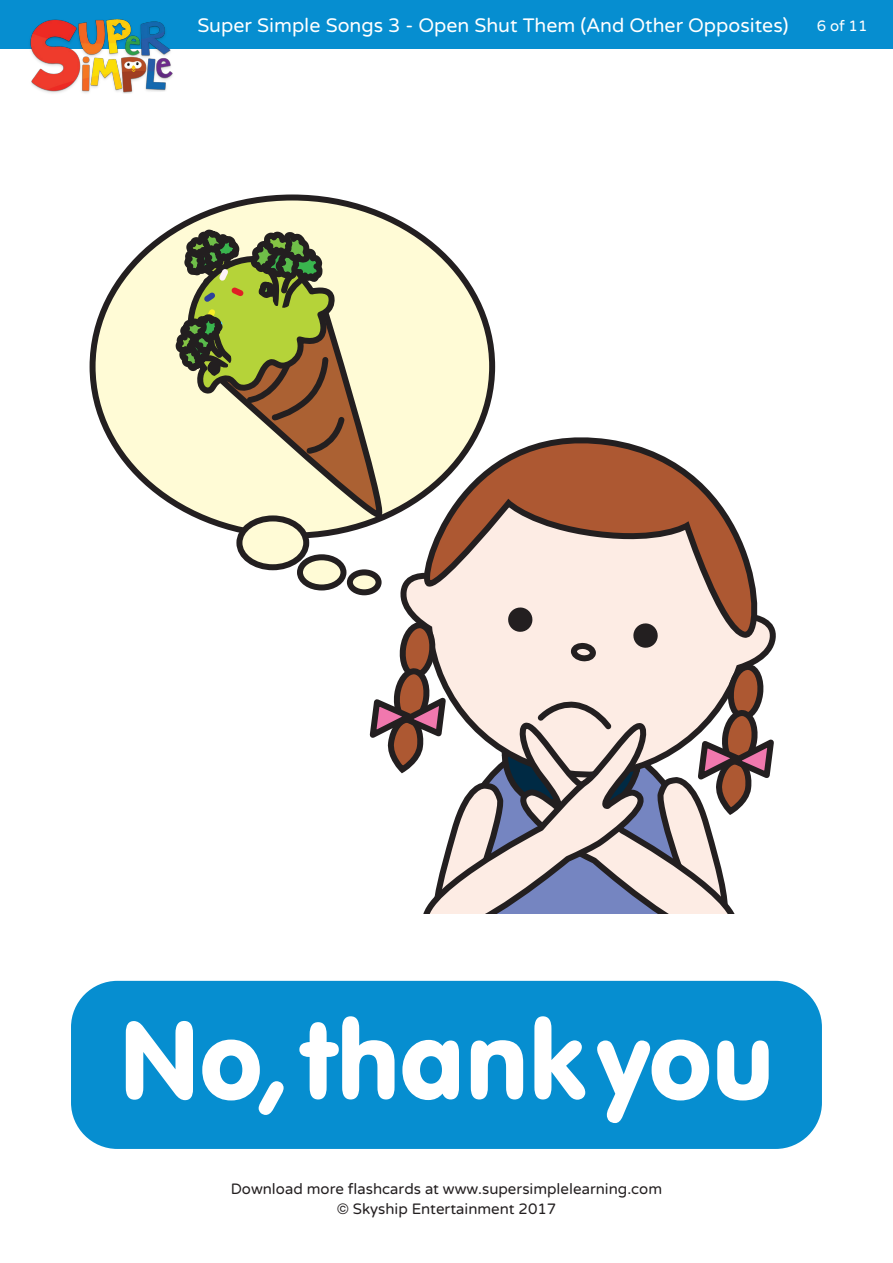
<style>
.page{position:relative;width:893px;height:1263px;background:#fff}
.page>*{position:absolute;margin:0;border:0;box-sizing:border-box;transform-origin:0 0}
.t1{font:108px "VAG Rounded TL";color:#fff}
.t2{font:19.5px "Varela Round";color:#fff}
.t3{font:15px/19.5px "Varela Round";color:#231f20;text-align:center}
.t4{font:15px "Varela Round";color:#fff}
</style>
<div class="page">
<div style="left:0;top:0;width:893px;height:49px;background:#068ed0"></div>
<div style="left:71px;top:981px;width:751px;height:168px;background:#068ed0;border-radius:46px"></div>
<img style="left:30px;top:19px;width:143px;height:75px">
<svg style="left:350px;top:572px;width:29px;height:20px"></svg>
<div style="left:347px;top:569px;width:35px;height:26px;border:6px solid #231f20;border-radius:50%"></div>
<div style="left:93px;top:197px;width:399px;height:339px;background:#fffbd6;border-radius:50%"></div>
<div style="left:239px;top:518px;width:67px;height:49px;background:#fffbd6;border-radius:50%"></div>
<div style="left:236px;top:515px;width:73px;height:55px;border:6px solid #231f20;border-radius:50%"></div>
<div style="left:300px;top:557px;width:43px;height:30px;background:#fffbd6;border-radius:50%"></div>
<div style="left:297px;top:554px;width:49px;height:36px;border:6px solid #231f20;border-radius:50%"></div>
<svg style="left:173px;top:225px;width:221px;height:293px"></svg>
<svg style="left:395px;top:495px;width:21px;height:112px"></svg>
<svg style="left:416px;top:414px;width:342px;height:193px"></svg>
<svg style="left:369px;top:607px;width:407px;height:171px;background:#dac8c1"></svg>
<svg style="left:499px;top:721px;width:267px;height:193px"></svg>
<svg style="left:395px;top:722px;width:270px;height:192px"></svg>
<h2 class="t2" style="left:197px;top:14px;width:592px">Super Simple Songs 3 - Open Shut Them (And Other Opposites)</h2>
<p class="t4" style="left:817px;top:17px;width:52px">6 of 11</p>
<h1 class="t1" style="left:119px;top:992px;width:657px">No,thankyou</h1>
<p class="t3" style="left:231px;top:1179px;width:433px">Download more flashcards at www.supersimplelearning.com © Skyship Entertainment 2017</p>
</div>
